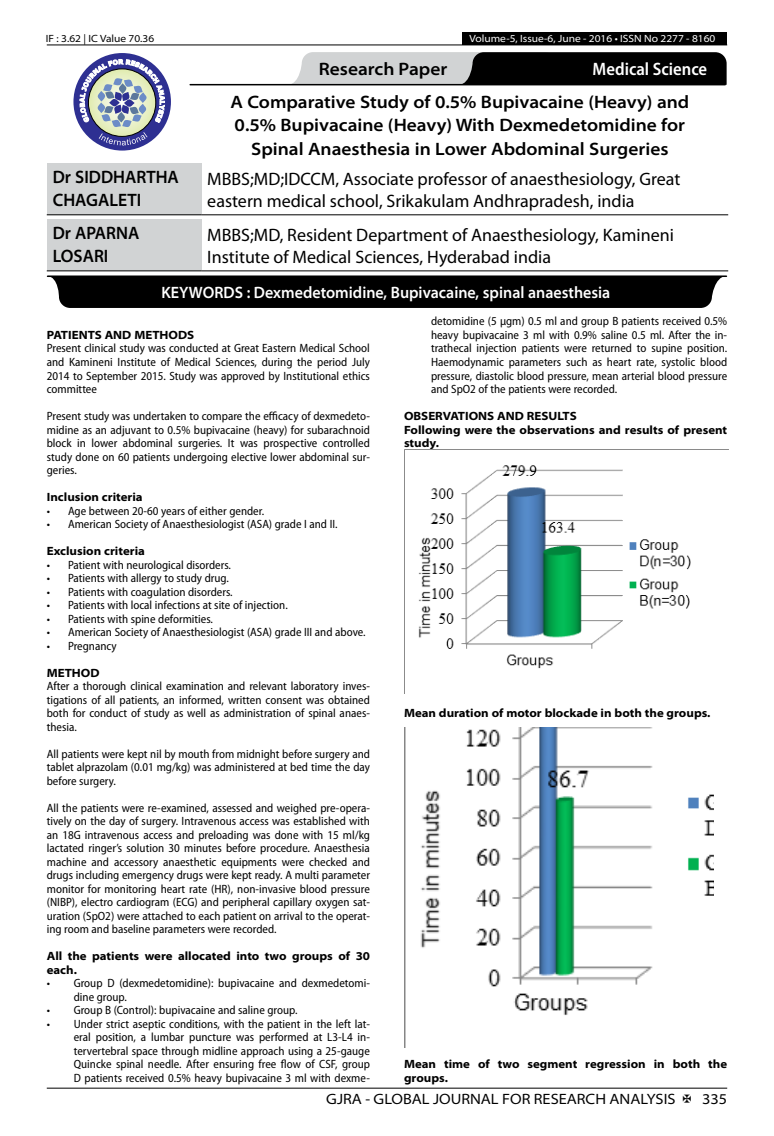
<style>
.page{position:relative;width:774px;height:1136px;background:#fff}
.page>*{position:absolute;margin:0;border:0;box-sizing:border-box;transform-origin:0 0}
.t1{font:18px/21.6px "Myriad Pro";color:#000}
.t2{font:600 semi-expanded 18px/23.4px "Myriad Pro";color:#000;text-align:center}
.t3{font:600 semi-expanded 18px/23.4px "Myriad Pro";color:#000;scale:.9 1}
.t4{font:600 semi-condensed 18px "Myriad Pro";color:#fff}
.t5{font:600 semi-expanded 16.5px "Myriad Pro";color:#fff;scale:.9 1}
.t6{font:semi-expanded 15px "Myriad Pro";color:#000}
.t7{font:semi-condensed 12px/13.5px "Myriad Pro";color:#000;text-align:justify}
.t8{font:700 semi-expanded 12px/13.5px "Myriad Pro";color:#000}
.t9{font:semi-expanded 10.5px "Myriad Pro";color:#fff}
.t10{font:semi-expanded 10.5px "Myriad Pro";color:#000}
</style>
<div class="page">
<hr style="left:47px;top:1087px;width:680px;height:1px;background:#000">
<div style="left:462px;top:32px;width:265px;height:13px;background:#000"></div>
<hr style="left:47px;top:45px;width:680px;height:1px;background:#000">
<svg style="left:288px;top:52px;width:439px;height:33px;background:#5a5a5b"></svg>
<hr style="left:190px;top:84px;width:535px;height:1px;background:#000">
<div style="left:73px;top:53px;width:98px;height:97px;background:#2e3092;border-radius:50%"></div>
<svg style="left:80px;top:59px;width:85px;height:86px"></svg>
<div style="left:47px;top:163px;width:154px;height:52px;background:#d1d3d4"></div>
<hr style="left:47px;top:214px;width:154px;height:1px;background:#000">
<hr style="left:201px;top:214px;width:527px;height:1px;background:#000">
<div style="left:47px;top:219px;width:154px;height:52px;background:#d1d3d4"></div>
<hr style="left:47px;top:270px;width:154px;height:1px;background:#000">
<hr style="left:201px;top:270px;width:527px;height:1px;background:#000">
<hr style="left:48px;top:275px;width:678px;height:2px;background:#000">
<div style="left:47px;top:276px;width:676px;height:32px;background:#000"></div>
<img style="left:404px;top:450px;width:287px;height:243px">
<img style="left:405px;top:727px;width:309px;height:320px">
<p class="t10" style="left:46px;top:32px;width:110px">IF : 3.62 | IC Value 70.36</p>
<p class="t9" style="left:469px;top:32px;width:247px">Volume-5, Issue-6, June - 2016 • ISSN No 2277 - 8160</p>
<h1 class="t2" style="left:319px;top:58px;width:130px">Research Paper</h1>
<h1 class="t4" style="left:593px;top:59px;width:116px">Medical Science</h1>
<h1 class="t2" style="left:230px;top:91px;width:460px">A Comparative Study of 0.5% Bupivacaine (Heavy) and<br>0.5% Bupivacaine (Heavy) With Dexmedetomidine for<br>Spinal Anaesthesia in Lower Abdominal Surgeries</h1>
<h1 class="t3" style="left:53px;top:165px;width:142px">Dr SIDDHARTHA<br>CHAGALETI</h1>
<h1 class="t1" style="left:207px;top:168px;width:474px">MBBS;MD;IDCCM, Associate professor of anaesthesiology, Great eastern medical school, Srikakulam Andhrapradesh, india</h1>
<h1 class="t3" style="left:53px;top:221px;width:98px">Dr APARNA<br>LOSARI</h1>
<h1 class="t1" style="left:207px;top:224px;width:468px">MBBS;MD, Resident Department of Anaesthesiology, Kamineni<br>Institute of Medical Sciences, Hyderabad india</h1>
<h2 class="t5" style="left:161px;top:283px;width:500px">KEYWORDS : Dexmedetomidine, Bupivacaine, spinal anaesthesia</h2>
<p class="t8" style="left:47px;top:328px;width:149px">PATIENTS AND METHODS</p>
<p class="t7" style="left:47px;top:342px;width:325px">Present clinical study was conducted at Great Eastern Medical School and Kamineni Institute of Medical Sciences, during the period July 2014 to September 2015. Study was approved by Institutional ethics committee</p>
<p class="t7" style="left:47px;top:409px;width:325px">Present study was undertaken to compare the efficacy of dexmedeto&shy;midine as an adjuvant to 0.5% bupivacaine (heavy) for subarachnoid block in lower abdominal surgeries. It was prospective controlled study done on 60 patients undergoing elective lower abdominal sur&shy;geries.</p>
<p class="t8" style="left:47px;top:490px;width:97px">Inclusion criteria</p>
<p class="t7" style="left:47px;top:504px;width:219px">• Age between 20-60 years of either gender.</p>
<p class="t7" style="left:47px;top:517px;width:292px">• American Society of Anaesthesiologist (ASA) grade I and II.</p>
<p class="t8" style="left:47px;top:544px;width:100px">Exclusion criteria</p>
<p class="t7" style="left:47px;top:558px;width:186px">• Patient with neurological disorders.</p>
<p class="t7" style="left:47px;top:571px;width:184px">• Patients with allergy to study drug.</p>
<p class="t7" style="left:47px;top:585px;width:187px">• Patients with coagulation disorders.</p>
<p class="t7" style="left:47px;top:598px;width:242px">• Patients with local infections at site of injection.</p>
<p class="t7" style="left:47px;top:612px;width:168px">• Patients with spine deformities.</p>
<p class="t7" style="left:47px;top:625px;width:320px">• American Society of Anaesthesiologist (ASA) grade III and above.</p>
<p class="t7" style="left:47px;top:639px;width:71px">• Pregnancy</p>
<p class="t8" style="left:47px;top:666px;width:54px">METHOD</p>
<p class="t7" style="left:47px;top:679px;width:325px">After a thorough clinical examination and relevant laboratory inves&shy;tigations of all patients, an informed, written consent was obtained both for conduct of study as well as administration of spinal anaes&shy;thesia.</p>
<p class="t7" style="left:47px;top:747px;width:325px">All patients were kept nil by mouth from midnight before surgery and tablet alprazolam (0.01 mg/kg) was administered at bed time the day before surgery.</p>
<p class="t7" style="left:47px;top:801px;width:325px">All the patients were re-examined, assessed and weighed pre-opera&shy;tively on the day of surgery. Intravenous access was established with an 18G intravenous access and preloading was done with 15 ml/kg lactated ringer’s solution 30 minutes before procedure. Anaesthesia machine and accessory anaesthetic equipments were checked and drugs including emergency drugs were kept ready. A multi parameter monitor for monitoring heart rate (HR), non-invasive blood pressure (NIBP), electro cardiogram (ECG) and peripheral capillary oxygen sat&shy;uration (SpO2) were attached to each patient on arrival to the operat&shy;ing room and baseline parameters were recorded.</p>
<p class="t8" style="left:47px;top:949px;width:325px">All the patients were allocated into two groups of 30 each.</p>
<p class="t7" style="left:74px;top:976px;width:298px;text-indent:-27px">• Group D (dexmedetomidine): bupivacaine and dexmedetomi&shy;dine group.</p>
<p class="t7" style="left:47px;top:1003px;width:252px">• Group B (Control): bupivacaine and saline group.</p>
<p class="t7" style="left:74px;top:1017px;width:298px;text-indent:-27px">• Under strict aseptic conditions, with the patient in the left lat&shy;eral position, a lumbar puncture was performed at L3-L4 in&shy;tervertebral space through midline approach using a 25-gauge Quincke spinal needle. After ensuring free flow of CSF, group D patients received 0.5% heavy bupivacaine 3 ml with dexme-</p>
<p class="t7" style="left:431px;top:315px;width:298px">detomidine (5 µgm) 0.5 ml and group B patients received 0.5% heavy bupivacaine 3 ml with 0.9% saline 0.5 ml. After the in&shy;trathecal injection patients were returned to supine position.<br>Haemodynamic parameters such as heart rate, systolic blood pressure, diastolic blood pressure, mean arterial blood pressure and SpO2 of the patients were recorded.</p>
<p class="t8" style="left:404px;top:409px;width:325px">OBSERVATIONS AND RESULTS<br>Following were the observations and results of present study.</p>
<p class="t8" style="left:404px;top:706px;width:308px">Mean duration of motor blockade in both the groups.</p>
<p class="t8" style="left:404px;top:1057px;width:325px">Mean time of two segment regression in both the groups.</p>
<p class="t6" style="left:326px;top:1090px;width:351px">GJRA - GLOBAL JOURNAL FOR RESEARCH ANALYSIS</p>
<p class="t6" style="left:702px;top:1090px;width:27px">335</p>
</div>
